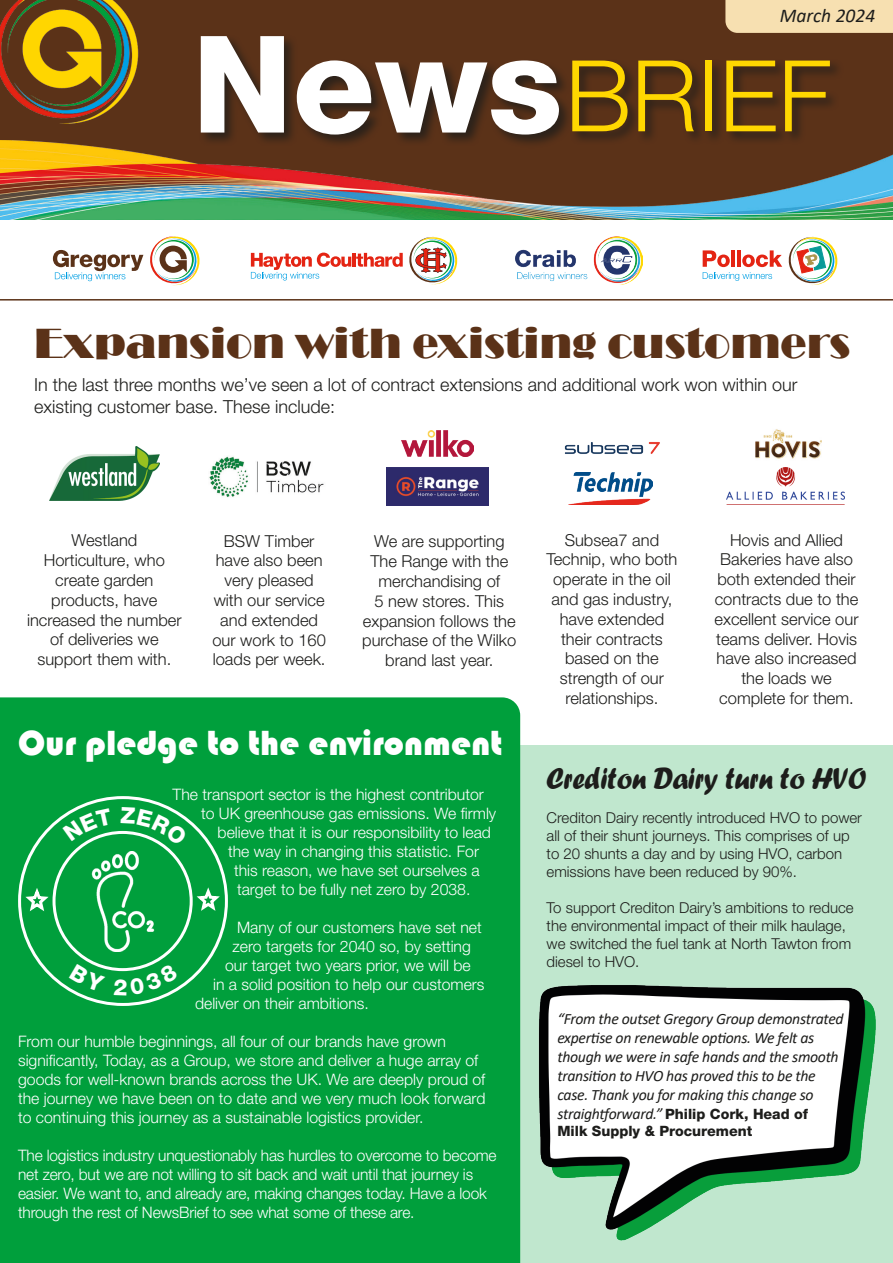
<style>
.page{position:relative;width:893px;height:1263px;background:#fff}
.page>*{position:absolute;margin:0;border:0;box-sizing:border-box;transform-origin:0 0}
.t1{font:800 135px "Helvetica Neue LT Pro";color:#fff}
.t2{font:300 99px "Helvetica Neue";color:#ffd700}
.t3{font:43.5px "Broadway";color:#5b3218}
.t4{font:36px "Bauhaus 93";color:#fff}
.t5{font:31.35px "Forte";letter-spacing:-.01em;color:#1d1d1b;scale:.91 1}
.t6{font:italic 19.5px "Calibri";color:#1d1d1b}
.t7{font:300 18px/21.6px "Helvetica Neue";color:#1d1d1b}
.t8{font:300 16.5px/19.8px "Helvetica Neue";color:#1d1d1b;text-align:center}
.t9{font:300 15.9px/19px "Helvetica Neue";color:#fff}
.t10{font:italic 15.75px/18.9px "Calibri";letter-spacing:-.02em;color:#1d1d1b}
.t11{font:300 15px/18px "Helvetica Neue";color:#1d1d1b}
.t12{font:800 14.25px "Helvetica Neue LT Pro";color:#1d1d1b}
.s1{font-family:"Helvetica Neue LT Pro";font-weight:800;font-style:normal;font-size:14.25px}
</style>
<div class="page">
<div style="left:514px;top:746px;width:379px;height:517px;background:#c0e7ce"></div>
<img style="left:539px;top:985px;width:337px;height:256px">
<div style="left:0;top:0;width:893px;height:220px;background:#5b3218"></div>
<img style="left:0;top:0;width:139px;height:124px">
<div style="left:199px;top:34px;width:374px;height:115px;background:#1d1d1b;opacity:.75"></div>
<div style="left:570px;top:59px;width:274px;height:87px;background:#1d1d1b;opacity:.75"></div>
<img style="left:0;top:140px;width:893px;height:80px">
<svg style="left:251px;top:236px;width:207px;height:48px"></svg>
<svg style="left:703px;top:236px;width:135px;height:49px"></svg>
<img style="left:515px;top:236px;width:127px;height:49px">
<svg style="left:53px;top:236px;width:147px;height:49px"></svg>
<div style="left:725px;top:0;width:168px;height:33px;background:#f7e0b1"></div>
<hr style="left:0;top:299px;width:893px;height:2px;background:#5b3218">
<img style="left:564px;top:442px;width:96px;height:12px">
<img style="left:571px;top:473px;width:81px;height:31px">
<img style="left:756px;top:429px;width:66px;height:30px">
<img style="left:726px;top:468px;width:119px;height:37px">
<img style="left:387px;top:467px;width:101px;height:38px">
<img style="left:49px;top:447px;width:110px;height:53px">
<img style="left:209px;top:456px;width:115px;height:42px">
<img style="left:402px;top:430px;width:71px;height:26px">
<div style="left:0;top:697px;width:520px;height:566px;background:#009f3c"></div>
<svg style="left:22px;top:807px;width:201px;height:188px;background:#1ba950"></svg>
<p class="t1" style="left:192px;top:4px;width:372px">News</p>
<p class="t6" style="left:780px;top:2px;width:97px">March 2024</p>
<p class="t2" style="left:565px;top:36px;width:267px">BRIEF</p>
<p class="t3" style="left:34px;top:318px;width:818px">Expansion with existing customers</p>
<p class="t7" style="left:34px;top:374px;width:765px">In the last three months we’ve seen a lot of contract extensions and additional work won within our existing customer base. These include:</p>
<p class="t8" style="left:27px;top:530px;width:156px">Westland<br>Horticulture, who create garden products, have increased the number of deliveries we support them with.</p>
<p class="t8" style="left:212px;top:530px;width:115px">BSW Timber have also been very pleased with our service and extended our work to 160 loads per week.</p>
<p class="t8" style="left:362px;top:531px;width:156px">We are supporting<br>The Range with the merchandising of<br>5 new stores. This expansion follows the purchase of the Wilko brand last year.</p>
<p class="t4" style="left:18px;top:722px;width:486px">Our pledge to the environment</p>
<p class="t9" style="left:173px;top:784px;width:313px">The transport sector is the highest contributor</p>
<p class="t9" style="left:201px;top:803px;width:297px">to UK greenhouse gas emissions. We firmly</p>
<p class="t9" style="left:218px;top:822px;width:275px">believe that it is our responsibility to lead</p>
<p class="t9" style="left:228px;top:841px;width:252px">the way in changing this statistic. For</p>
<p class="t9" style="left:234px;top:860px;width:247px">this reason, we have set ourselves a</p>
<p class="t9" style="left:237px;top:879px;width:235px">target to be fully net zero by 2038.</p>
<p class="t9" style="left:237px;top:917px;width:246px">Many of our customers have set net</p>
<p class="t9" style="left:233px;top:936px;width:240px">zero targets for 2040 so, by setting</p>
<p class="t9" style="left:225px;top:955px;width:247px">our target two years prior, we will be</p>
<p class="t9" style="left:213px;top:974px;width:273px">in a solid position to help our customers</p>
<p class="t9" style="left:195px;top:993px;width:175px">deliver on their ambitions.</p>
<p class="t9" style="left:18px;top:1031px;width:469px">From our humble beginnings, all four of our brands have grown significantly, Today, as a Group, we store and deliver a huge array of goods for well-known brands across the UK. We are deeply proud of the journey we have been on to date and we very much look forward to continuing this journey as a sustainable logistics provider.</p>
<p class="t9" style="left:18px;top:1145px;width:480px">The logistics industry unquestionably has hurdles to overcome to become net zero, but we are not willing to sit back and wait until that journey is easier. We want to, and already are, making changes today. Have a look through the rest of NewsBrief to see what some of these are.</p>
<p class="t8" style="left:546px;top:529px;width:133px">Subsea7 and<br>Technip, who both operate in the oil and gas industry, have extended their contracts based on the strength of our relationships.</p>
<p class="t8" style="left:715px;top:529px;width:145px">Hovis and Allied<br>Bakeries have also both extended their contracts due to the excellent service our teams deliver. Hovis have also increased the loads we complete for them.</p>
<p class="t5" style="left:546px;top:760px;width:353px">Crediton Dairy turn to HVO</p>
<p class="t11" style="left:547px;top:808px;width:317px">Crediton Dairy recently introduced HVO to power all of their shunt journeys. This comprises of up to 20 shunts a day and by using HVO, carbon emissions have been reduced by 90%.</p>
<p class="t11" style="left:547px;top:898px;width:309px">To support Crediton Dairy’s ambitions to reduce the environmental impact of their milk haulage, we switched the fuel tank at North Tawton from diesel to HVO.</p>
<p class="t10" style="left:557px;top:1009px;width:288px">“From the outset Gregory Group demonstrated expertise on renewable options. We felt as though we were in safe hands and the smooth transition to HVO has proved this to be the case. Thank you for making this change so straightforward.” <span class="s1">Philip Cork, Head of</span></p>
<p class="t12" style="left:557px;top:1122px;width:196px">Milk Supply &amp; Procurement</p>
</div>
